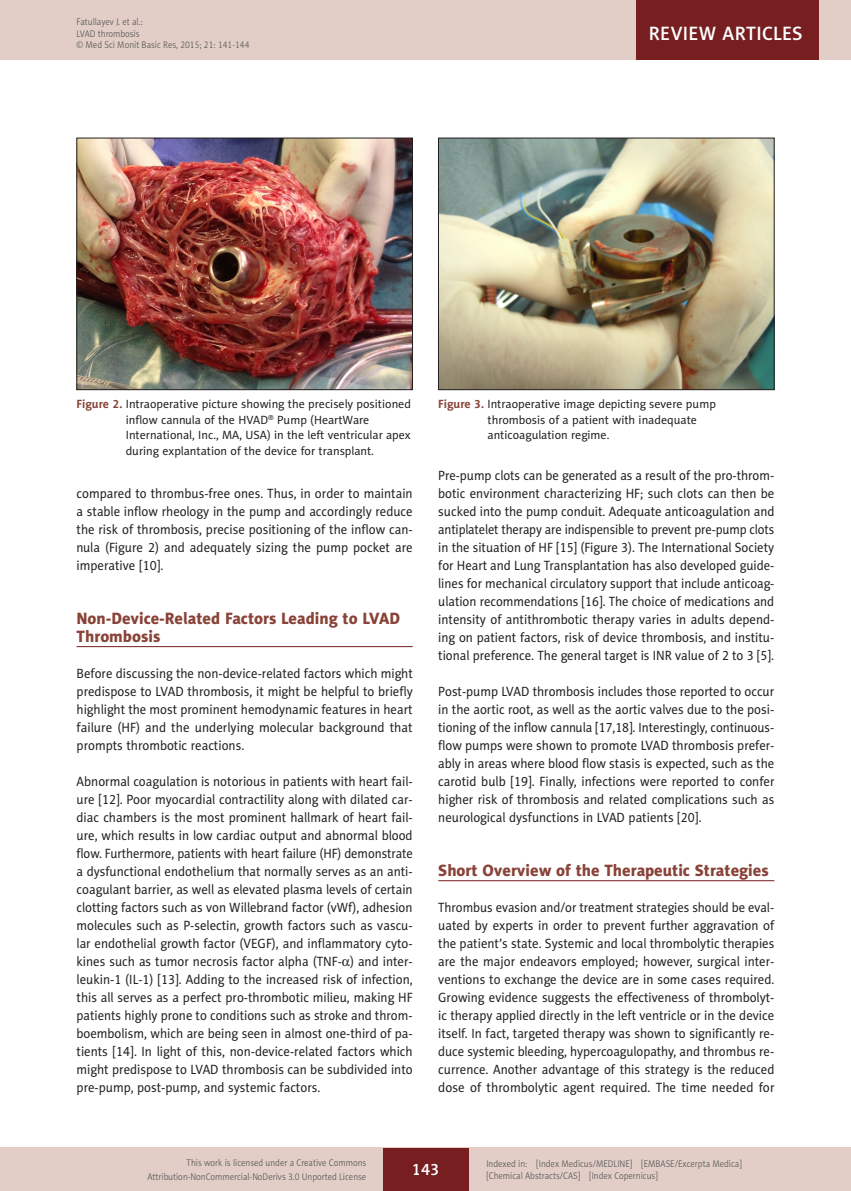
<style>
.page{position:relative;width:851px;height:1191px;background:#fff}
.page>*{position:absolute;margin:0;border:0;box-sizing:border-box;transform-origin:0 0}
.t1{font:19.5px "Naomi Sans EFN Medium";letter-spacing:.015em;color:#fff}
.MSM_Headline_1{font:16.5px/18px "Naomi Sans EFN Heavy";color:#894338}
.t2{font:16.5px "Naomi Sans EFN Medium";color:#fff}
.MSM_Body{font:13.5px/18px "Naomi Sans EFN";color:#231f20;text-align:justify;scale:.95 1}
.MSM_Body-2{font:13.5px/18px "Naomi Sans EFN";color:#231f20;text-align:justify;scale:.94 1}
.MSM_Rycina_tytul{font:12px/15.8px "Naomi Sans EFN";color:#231f20}
.MSM_pagina_zywa{font:9.75px/11.2px "Naomi Sans EFN Light";color:#57585a;scale:.9 1}
.s1{font-weight:700;color:#894338}
.s2{font-family:"Standard Sym L"}
</style>
<div class="page">
<hr style="left:77px;top:646px;width:335px;height:1px;background:#761e20">
<hr style="left:438px;top:880px;width:336px;height:1px;background:#761e20">
<img style="left:79px;top:140px;width:331px;height:248px">
<div style="left:77px;top:138px;width:335px;height:252px;border:1px solid #231f20"></div>
<img style="left:440px;top:140px;width:332px;height:248px">
<div style="left:438px;top:138px;width:336px;height:252px;border:1px solid #231f20"></div>
<div style="left:0;top:1148px;width:850px;height:43px;background:#e2cec6"></div>
<div style="left:383px;top:1147px;width:85px;height:43px;background:#761e20"></div>
<div style="left:0;top:0;width:850px;height:60px;background:#e2cec6"></div>
<div style="left:636px;top:0;width:183px;height:60px;background:#761e20"></div>
<p class="MSM_pagina_zywa" style="left:77px;top:16px;width:75px">Fatullayev J. et al.:<br>LVAD thrombosis</p>
<p class="MSM_pagina_zywa" style="left:77px;top:39px;width:194px">© Med Sci Monit Basic Res, 2015; 21: 141-144</p>
<h1 class="t1" style="left:648px;top:22px;width:155px">REVIEW ARTICLES</h1>
<p class="MSM_Rycina_tytul" style="left:126px;top:396px;width:286px;text-indent:-49px"><span class="s1">Figure 2.</span> Intraoperative picture showing the precisely positioned inflow cannula of the HVAD<sup>®</sup> Pump (HeartWare International, Inc., MA, USA) in the left ventricular apex during explantation of the device for transplant.</p>
<p class="MSM_Rycina_tytul" style="left:487px;top:396px;width:230px;text-indent:-49px"><span class="s1">Figure 3.</span> Intraoperative image depicting severe pump thrombosis of a patient with inadequate anticoagulation regime.</p>
<p class="MSM_Body" style="left:77px;top:484px;width:355px">compared to thrombus-free ones. Thus, in order to maintain a stable inflow rheology in the pump and accordingly reduce the risk of thrombosis, precise positioning of the inflow can&shy;nula (Figure 2) and adequately sizing the pump pocket are imperative [10].</p>
<p class="MSM_Headline_1" style="left:77px;top:609px;width:325px">Non-Device-Related Factors Leading to LVAD<br>Thrombosis</p>
<p class="MSM_Body" style="left:77px;top:664px;width:355px">Before discussing the non-device-related factors which might predispose to LVAD thrombosis, it might be helpful to briefly highlight the most prominent hemodynamic features in heart failure (HF) and the underlying molecular background that prompts thrombotic reactions.</p>
<p class="MSM_Body" style="left:77px;top:772px;width:355px">Abnormal coagulation is notorious in patients with heart fail&shy;ure [12]. Poor myocardial contractility along with dilated car&shy;diac chambers is the most prominent hallmark of heart fail&shy;ure, which results in low cardiac output and abnormal blood flow. Furthermore, patients with heart failure (HF) demonstrate a dysfunctional endothelium that normally serves as an anti&shy;coagulant barrier, as well as elevated plasma levels of certain clotting factors such as von Willebrand factor (vWf), adhesion molecules such as P-selectin, growth factors such as vascu&shy;lar endothelial growth factor (VEGF), and inflammatory cyto&shy;kines such as tumor necrosis factor alpha (TNF-<span class="s2">a</span>) and inter&shy;leukin-1 (IL-1) [13]. Adding to the increased risk of infection, this all serves as a perfect pro-thrombotic milieu, making HF patients highly prone to conditions such as stroke and throm&shy;boembolism, which are being seen in almost one-third of pa&shy;tients [14]. In light of this, non-device-related factors which might predispose to LVAD thrombosis can be subdivided into pre-pump, post-pump, and systemic factors.</p>
<p class="MSM_Body-2" style="left:438px;top:466px;width:359px">Pre-pump clots can be generated as a result of the pro-throm&shy;botic environment characterizing HF; such clots can then be sucked into the pump conduit. Adequate anticoagulation and antiplatelet therapy are indispensible to prevent pre-pump clots in the situation of HF [15] (Figure 3). The International Society for Heart and Lung Transplantation has also developed guide&shy;lines for mechanical circulatory support that include anticoag&shy;ulation recommendations [16]. The choice of medications and intensity of antithrombotic therapy varies in adults depend&shy;ing on patient factors, risk of device thrombosis, and institu&shy;tional preference. The general target is INR value of 2 to 3 [5].</p>
<p class="MSM_Body" style="left:438px;top:682px;width:355px">Post-pump LVAD thrombosis includes those reported to occur in the aortic root, as well as the aortic valves due to the posi&shy;tioning of the inflow cannula [17,18]. Interestingly, continuous&shy;flow pumps were shown to promote LVAD thrombosis prefer&shy;ably in areas where blood flow stasis is expected, such as the carotid bulb [19]. Finally, infections were reported to confer higher risk of thrombosis and related complications such as neurological dysfunctions in LVAD patients [20].</p>
<p class="MSM_Headline_1" style="left:438px;top:861px;width:332px">Short Overview of the Therapeutic Strategies</p>
<p class="MSM_Body-2" style="left:438px;top:898px;width:359px">Thrombus evasion and/or treatment strategies should be eval&shy;uated by experts in order to prevent further aggravation of the patient’s state. Systemic and local thrombolytic therapies are the major endeavors employed; however, surgical inter&shy;ventions to exchange the device are in some cases required.<br>Growing evidence suggests the effectiveness of thrombolyt&shy;ic therapy applied directly in the left ventricle or in the device itself. In fact, targeted therapy was shown to significantly re&shy;duce systemic bleeding, hypercoagulopathy, and thrombus re&shy;currence. Another advantage of this strategy is the reduced dose of thrombolytic agent required. The time needed for</p>
<p class="MSM_pagina_zywa" style="left:147px;top:1156px;width:245px;line-height:13.5px;text-align:right">This work is licensed under a Creative Commons<br>Attribution-NonCommercial-NoDerivs 3.0 Unported License</p>
<p class="MSM_pagina_zywa" style="left:486px;top:1158px;width:285px">Indexed in: [Index Medicus/MEDLINE] [EMBASE/Excerpta Medica] [Chemical Abstracts/CAS] [Index Copernicus]</p>
<p class="t2" style="left:412px;top:1160px;width:29px">143</p>
</div>
